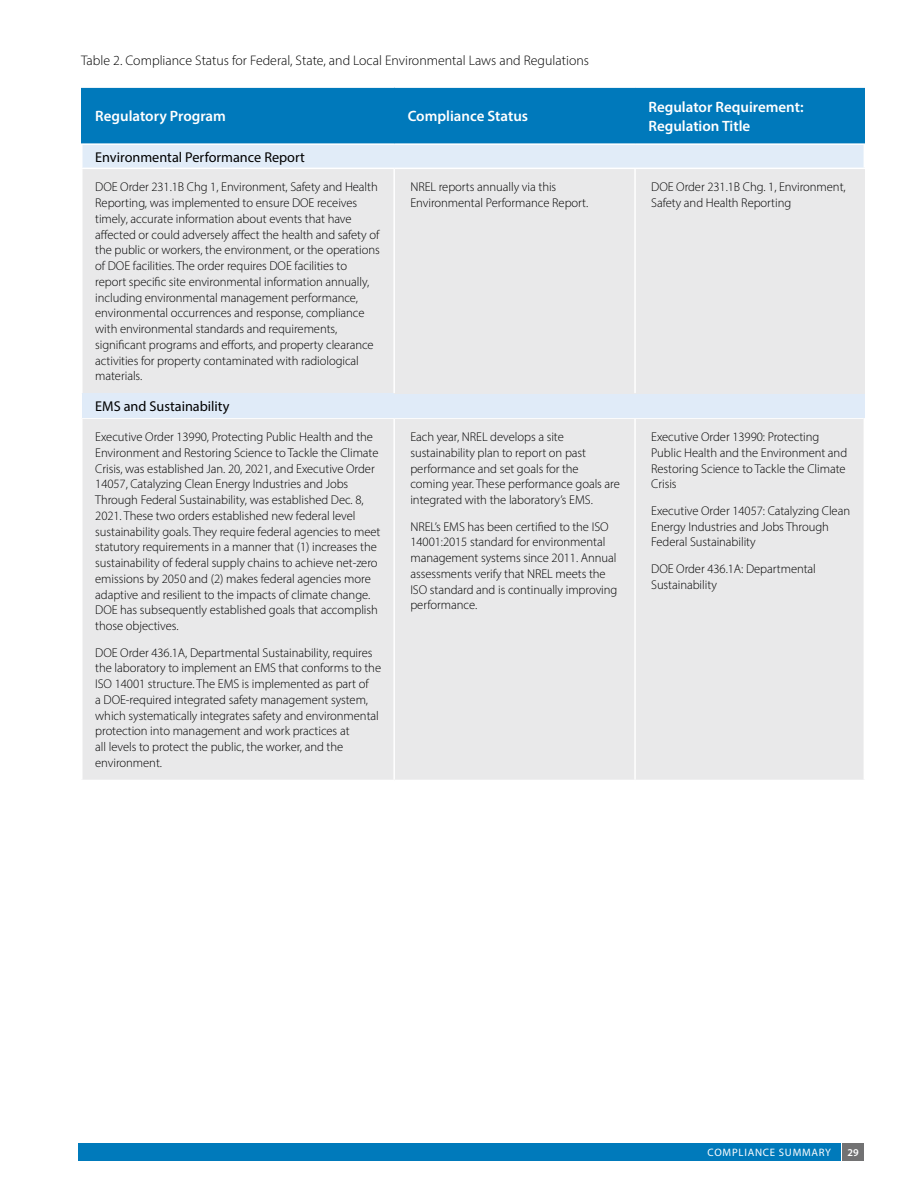
<style>
.page{position:relative;width:918px;height:1188px;background:#fff}
.page>*{position:absolute;margin:0;border:0;box-sizing:border-box;transform-origin:0 0}
.t1{font:600 15px/18.8px "Myriad Pro";color:#fff}
.t2{font:14.25px "Myriad Pro";color:#000}
.t3{font:300 13.8px "Myriad Pro";color:#000}
.t4{font:300 12.75px/15.8px "Myriad Pro";letter-spacing:-.005em;color:#000}
.t5{font:10.8px "Myriad Pro";letter-spacing:.07em;color:#fff}
.t6{font:600 10.5px "Myriad Pro";color:#fff}
</style>
<div class="page">
<div style="left:82px;top:144px;width:782px;height:24px;background:#e1ecf8"></div>
<div style="left:82px;top:168px;width:312px;height:226px;background:#e9e9ea"></div>
<div style="left:82px;top:418px;width:312px;height:362px;background:#e9e9ea"></div>
<div style="left:394px;top:418px;width:241px;height:362px;background:#e9e9ea"></div>
<div style="left:635px;top:418px;width:229px;height:362px;background:#e9e9ea"></div>
<hr style="left:393px;top:419px;width:2px;height:361px;background:#fff">
<hr style="left:634px;top:419px;width:2px;height:361px;background:#fff">
<svg style="left:864px;top:394px;width:1px;height:24px"></svg>
<hr style="left:81px;top:417px;width:313px;height:2px;background:#fff">
<hr style="left:394px;top:417px;width:241px;height:2px;background:#fff">
<hr style="left:635px;top:417px;width:229px;height:2px;background:#fff">
<hr style="left:81px;top:393px;width:313px;height:2px;background:#fff">
<div style="left:82px;top:394px;width:782px;height:24px;background:#e0ebf8"></div>
<div style="left:82px;top:87px;width:312px;height:57px;background:#0079bb"></div>
<div style="left:394px;top:87px;width:241px;height:57px;background:#0079bb"></div>
<div style="left:635px;top:87px;width:229px;height:57px;background:#0079bb"></div>
<hr style="left:81px;top:86px;width:313px;height:2px;background:#fff">
<hr style="left:394px;top:86px;width:241px;height:2px;background:#fff">
<hr style="left:635px;top:86px;width:230px;height:2px;background:#fff">
<hr style="left:81px;top:143px;width:313px;height:2px;background:#fff">
<hr style="left:394px;top:143px;width:241px;height:2px;background:#fff">
<hr style="left:635px;top:143px;width:230px;height:2px;background:#fff">
<div style="left:394px;top:168px;width:241px;height:226px;background:#e9e9ea"></div>
<div style="left:635px;top:168px;width:229px;height:226px;background:#e9e9ea"></div>
<hr style="left:635px;top:168px;width:230px;height:1px;background:#fff">
<hr style="left:81px;top:168px;width:313px;height:1px;background:#fff">
<hr style="left:394px;top:168px;width:241px;height:1px;background:#fff">
<hr style="left:634px;top:169px;width:2px;height:224px;background:#fff">
<hr style="left:393px;top:169px;width:2px;height:224px;background:#fff">
<div style="left:842px;top:1144px;width:22px;height:17px;background:#727273"></div>
<div style="left:78px;top:1144px;width:762px;height:17px;background:#007abb"></div>
<p class="t3" style="left:81px;top:52px;width:510px">Table 2. Compliance Status for Federal, State, and Local Environmental Laws and Regulations</p>
<p class="t1" style="left:95px;top:106px;width:132px">Regulatory Program</p>
<p class="t1" style="left:408px;top:106px;width:122px">Compliance Status</p>
<p class="t1" style="left:649px;top:97px;width:157px">Regulator Requirement:<br>Regulation Title</p>
<p class="t2" style="left:95px;top:148px;width:211px">Environmental Performance Report</p>
<p class="t4" style="left:410px;top:179px;width:179px">NREL reports annually via this<br>Environmental Performance Report.</p>
<p class="t4" style="left:651px;top:179px;width:196px">DOE Order 231.1B Chg. 1, Environment,<br>Safety and Health Reporting</p>
<p class="t4" style="left:95px;top:179px;width:286px">DOE Order 231.1B Chg 1, Environment, Safety and Health Reporting, was implemented to ensure DOE receives timely, accurate information about events that have afected or could adversely afect the health and safety of the public or workers, the environment, or the operations of DOE facilities. The order requires DOE facilities to report specifc site environmental information annually, including environmental management performance, environmental occurrences and response, compliance with environmental standards and requirements, signifcant programs and eforts, and property clearance activities for property contaminated with radiological materials.</p>
<p class="t2" style="left:95px;top:398px;width:136px">EMS and Sustainability</p>
<p class="t4" style="left:95px;top:429px;width:287px">Executive Order 13990, Protecting Public Health and the Environment and Restoring Science to Tackle the Climate Crisis, was established Jan. 20, 2021, and Executive Order 14057, Catalyzing Clean Energy Industries and Jobs Through Federal Sustainability, was established Dec. 8, 2021. These two orders established new federal level sustainability goals. They require federal agencies to meet statutory requirements in a manner that (1) increases the sustainability of federal supply chains to achieve net-zero emissions by 2050 and (2) makes federal agencies more adaptive and resilient to the impacts of climate change.<br>DOE has subsequently established goals that accomplish those objectives.</p>
<p class="t4" style="left:95px;top:644px;width:287px">DOE Order 436.1A, Departmental Sustainability, requires the laboratory to implement an EMS that conforms to the ISO 14001 structure. The EMS is implemented as part of<br>a DOE-required integrated safety management system, which systematically integrates safety and environmental protection into management and work practices at<br>all levels to protect the public, the worker, and the environment.</p>
<p class="t4" style="left:651px;top:429px;width:197px">Executive Order 13990: Protecting<br>Public Health and the Environment and<br>Restoring Science to Tackle the Climate<br>Crisis</p>
<p class="t4" style="left:651px;top:503px;width:200px">Executive Order 14057: Catalyzing Clean<br>Energy Industries and Jobs Through<br>Federal Sustainability</p>
<p class="t4" style="left:651px;top:561px;width:166px">DOE Order 436.1A: Departmental<br>Sustainability</p>
<p class="t4" style="left:410px;top:429px;width:211px">Each year, NREL develops a site sustainability plan to report on past performance and set goals for the coming year. These performance goals are integrated with the laboratory’s EMS.</p>
<p class="t4" style="left:410px;top:518px;width:209px">NREL’s EMS has been certifed to the ISO 14001:2015 standard for environmental management systems since 2011. Annual assessments verify that NREL meets the ISO standard and is continually improving performance.</p>
<p class="t5" style="left:708px;top:1146px;width:125px">COMPLIANCE SUMMARy</p>
<p class="t6" style="left:848px;top:1146px;width:13px">29</p>
</div>
